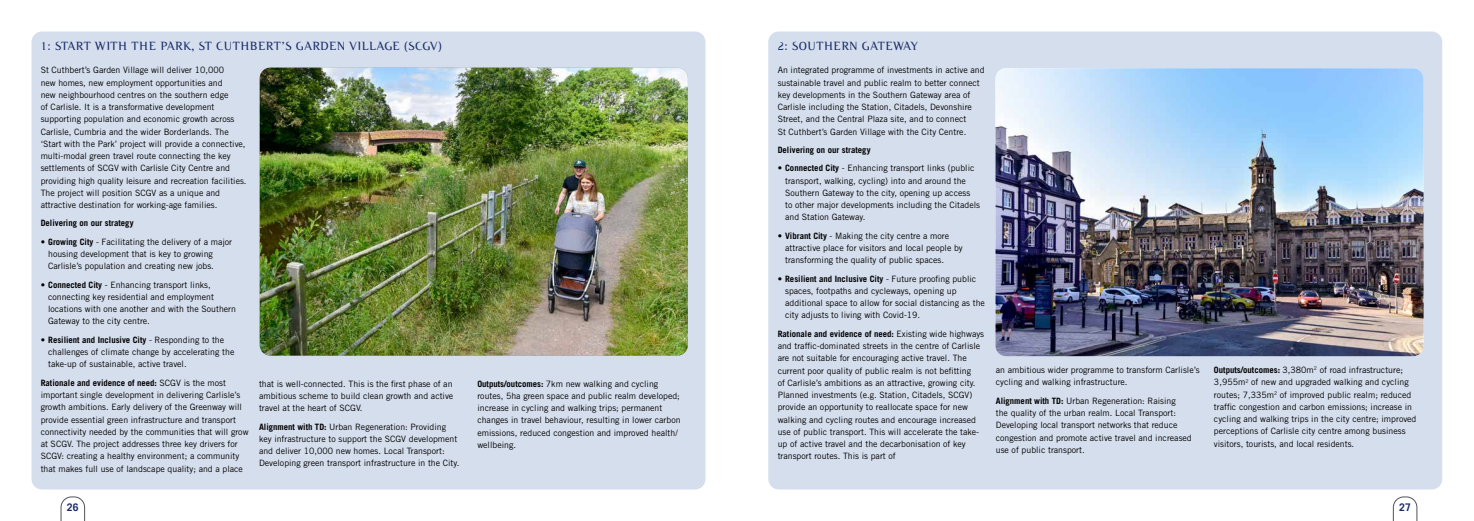
<style>
.page{position:relative;width:1474px;height:521px;background:#fff}
.page>*{position:absolute;margin:0;border:0;box-sizing:border-box;transform-origin:0 0}
.t1{font:12.25px "Cutoff Pro";letter-spacing:.04em;color:#192a67}
.t2{font:700 10.5px "Trade Gothic LT Std";color:#192a67}
.t3{font:8.75px/12.2px "Trade Gothic LT Std";color:#000}
.t4{font:700 8.75px "Trade Gothic LT Std";color:#000}
.s1{font-weight:700}
</style>
<div class="page">
<div style="left:768px;top:32px;width:674px;height:457px;background:#d5deed;border-radius:11px"></div>
<div style="left:32px;top:32px;width:673px;height:457px;background:#d5deed;border-radius:11px"></div>
<img style="left:260px;top:68px;width:428px;height:288px">
<img style="left:995px;top:68px;width:428px;height:288px">
<svg style="left:61px;top:496px;width:24px;height:25px"></svg>
<svg style="left:1392px;top:496px;width:25px;height:25px"></svg>
<h1 class="t1" style="left:41px;top:39px;width:403px">1: START WITH THE PARK, ST CUTHBERT’S GARDEN VILLAGE (SCGV)</h1>
<h1 class="t1" style="left:777px;top:39px;width:142px">2: SOUTHERN GATEWAY</h1>
<p class="t3" style="left:41px;top:64px;width:207px">St Cuthbert’s Garden Village will deliver 10,000<br>new homes, new employment opportunities and<br>new neighbourhood centres on the southern edge<br>of Carlisle. It is a transformative development supporting population and economic growth across Carlisle, Cumbria and the wider Borderlands. The ‘Start with the Park’ project will provide a connective, multi-modal green travel route connecting the key settlements of SCGV with Carlisle City Centre and providing high quality leisure and recreation facilities.<br>The project will position SCGV as a unique and attractive destination for working-age families.</p>
<p class="t4" style="left:41px;top:218px;width:94px">Delivering on our strategy</p>
<p class="t3" style="left:48px;top:235px;width:185px;text-indent:-7px">• <span class="s1">Growing City</span> - Facilitating the delivery of a major housing development that is key to growing<br>Carlisle’s population and creating new jobs.</p>
<p class="t3" style="left:48px;top:278px;width:189px;text-indent:-7px">• <span class="s1">Connected City</span> - Enhancing transport links, connecting key residential and employment locations with one another and with the Southern Gateway to the city centre.</p>
<p class="t3" style="left:48px;top:333px;width:188px;text-indent:-7px">• <span class="s1">Resilient and Inclusive City</span> - Responding to the challenges of climate change by accelerating the take-up of sustainable, active travel.</p>
<p class="t3" style="left:41px;top:376px;width:209px"><span class="s1">Rationale and evidence of need:</span> SCGV is the most important single development in delivering Carlisle’s growth ambitions. Early delivery of the Greenway will provide essential green infrastructure and transport connectivity needed by the communities that will grow at SCGV. The project addresses three key drivers for SCGV: creating a healthy environment; a community that makes full use of landscape quality; and a place</p>
<p class="t3" style="left:259px;top:377px;width:196px;text-align:justify">that is well-connected. This is the first phase of an ambitious scheme to build clean growth and active travel at the heart of SCGV.</p>
<p class="t3" style="left:259px;top:420px;width:202px"><span class="s1">Alignment with TD:</span> Urban Regeneration: Providing key infrastructure to support the SCGV development and deliver 10,000 new homes. Local Transport:<br>Developing green transport infrastructure in the City.</p>
<p class="t3" style="left:477px;top:377px;width:205px"><span class="s1">Outputs/outcomes:</span> 7km new walking and cycling routes, 5ha green space and public realm developed; increase in cycling and walking trips; permanent changes in travel behaviour, resulting in lower carbon emissions, reduced congestion and improved health/ wellbeing.</p>
<p class="t3" style="left:777px;top:64px;width:208px">An integrated programme of investments in active and sustainable travel and public realm to better connect key developments in the Southern Gateway area of Carlisle including the Station, Citadels, Devonshire Street, and the Central Plaza site, and to connect<br>St Cuthbert’s Garden Village with the City Centre.</p>
<p class="t4" style="left:777px;top:144px;width:94px">Delivering on our strategy</p>
<p class="t3" style="left:785px;top:162px;width:196px;text-indent:-7px">• <span class="s1">Connected City</span> - Enhancing transport links (public transport, walking, cycling) into and around the Southern Gateway to the city, opening up access<br>to other major developments including the Citadels and Station Gateway.</p>
<p class="t3" style="left:785px;top:229px;width:179px;text-indent:-7px">• <span class="s1">Vibrant City</span> - Making the city centre a more attractive place for visitors and local people by transforming the quality of public spaces.</p>
<p class="t3" style="left:785px;top:272px;width:201px;text-indent:-7px">• <span class="s1">Resilient and Inclusive City</span> - Future proofing public spaces, footpaths and cycleways, opening up additional space to allow for social distancing as the city adjusts to living with Covid-19.</p>
<p class="t3" style="left:777px;top:327px;width:208px"><span class="s1">Rationale and evidence of need:</span> Existing wide highways and traffic-dominated streets in the centre of Carlisle are not suitable for encouraging active travel. The current poor quality of public realm is not befitting<br>of Carlisle’s ambitions as an attractive, growing city.<br>Planned investments (e.g. Station, Citadels, SCGV) provide an opportunity to reallocate space for new walking and cycling routes and encourage increased use of public transport. This will accelerate the take&shy;up of active travel and the decarbonisation of key transport routes. This is part of</p>
<p class="t3" style="left:995px;top:364px;width:205px">an ambitious wider programme to transform Carlisle’s cycling and walking infrastructure.</p>
<p class="t3" style="left:995px;top:394px;width:197px"><span class="s1">Alignment with TD:</span> Urban Regeneration: Raising<br>the quality of the urban realm. Local Transport:<br>Developing local transport networks that reduce congestion and promote active travel and increased use of public transport.</p>
<p class="t3" style="left:1213px;top:364px;width:204px"><span class="s1">Outputs/outcomes:</span> 3,380m<sup>2</sup> of road infrastructure; 3,955m<sup>2</sup> of new and upgraded walking and cycling routes; 7,335m<sup>2</sup> of improved public realm; reduced traffic congestion and carbon emissions; increase in cycling and walking trips in the city centre; improved perceptions of Carlisle city centre among business visitors, tourists, and local residents.</p>
<p class="t2" style="left:67px;top:501px;width:13px">26</p>
<p class="t2" style="left:1399px;top:501px;width:13px">27</p>
</div>
